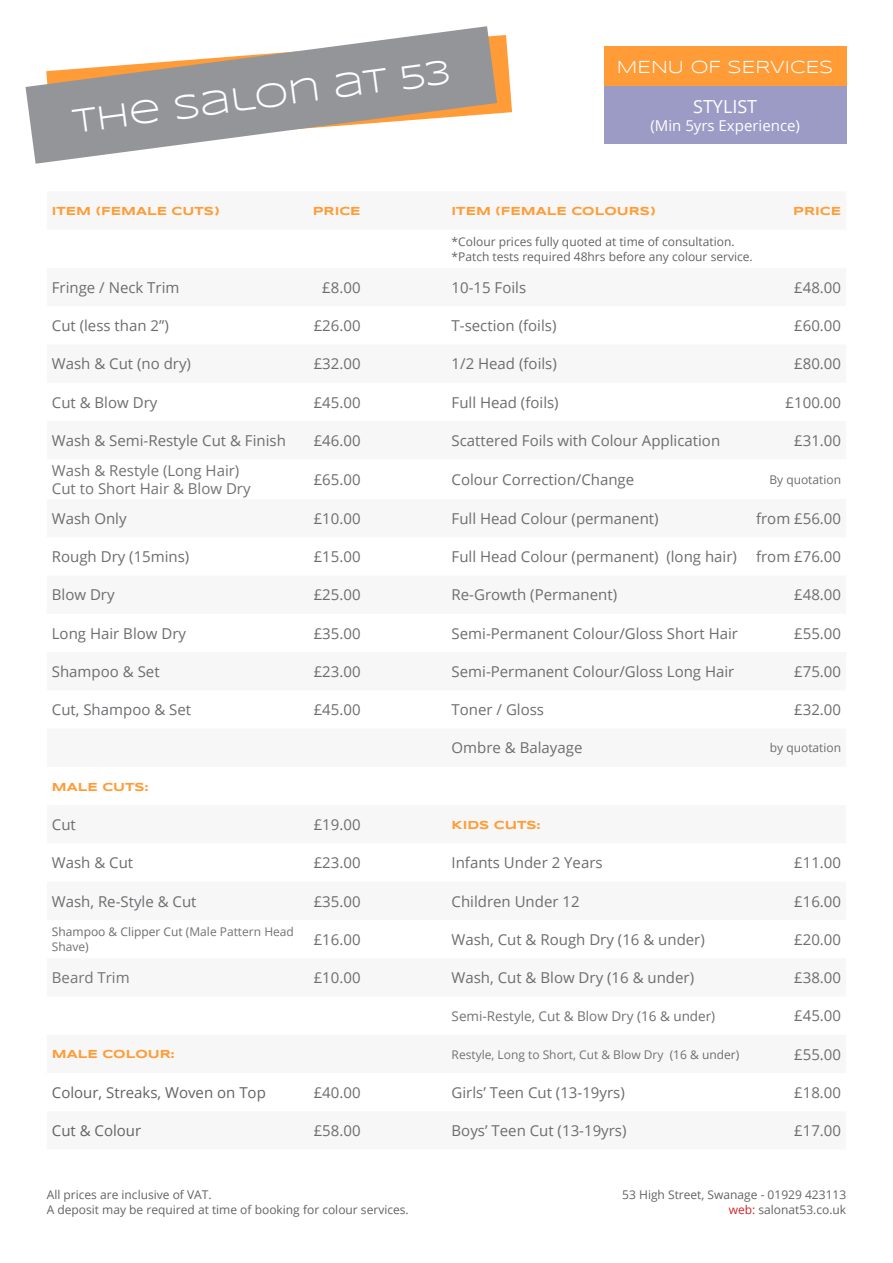
<style>
.page{position:relative;width:893px;height:1263px;background:#fff}
.page>*{position:absolute;margin:0;border:0;box-sizing:border-box;transform-origin:0 0}
.t1{font:34.5px "Syncopate";color:#fff}
.t2{font:18px "Syncopate";color:#fff}
.t3{font:18px "Open Sans";color:#fff}
.t4{font:15px "Open Sans";color:#6c6d70}
.t5{font:15px "Open Sans";color:#747272}
.t6{font:15px "Open Sans";color:#646363}
.t7{font:15px "Open Sans";color:#fff}
.t8{font:13.5px "Open Sans";color:#747272}
.t9{font:12px/14.4px "Open Sans";color:#646363;text-align:right}
.t10{font:700 12px "Syncopate";color:#ff9c37}
.t11{font:12px/14.4px "Open Sans";color:#6c6d70}
.t12{font:12px "Open Sans";color:#747272}
.s1{color:#747272}
.s2{color:#6c6d70}
.s3{color:#d1232a}
</style>
<div class="page">
<svg style="left:497px;top:35px;width:15px;height:79px"></svg>
<svg style="left:26px;top:26px;width:471px;height:138px;fill:#939598"></svg>
<div style="left:604px;top:47px;width:242px;height:39px;background:#ff9c37"></div>
<div style="left:604px;top:86px;width:242px;height:57px;background:#9b9bc6"></div>
<h1 class="t1" style="left:70px;top:103px;width:383px;rotate:-8deg">The Salon at 53</h1>
<p class="t2" style="left:617px;top:57px;width:218px">MENU OF SERVICES</p>
<p class="t3" style="left:693px;top:94px;width:66px">STYLIST</p>
<p class="t7" style="left:650px;top:115px;width:151px">(Min 5yrs Experience)</p>
<p class="t10" style="left:52px;top:204px;width:169px">ITEM (FEMALE CUTS)</p>
<p class="t10" style="left:313px;top:204px;width:49px">PRICE</p>
<p class="t10" style="left:452px;top:204px;width:205px">ITEM (FEMALE COLOURS)</p>
<p class="t10" style="left:793px;top:204px;width:49px">PRICE</p>
<p class="t9" style="left:452px;top:234px;width:284px">*Colour prices fully quoted at time of consultation.</p>
<p class="t9" style="left:452px;top:249px;width:303px">*Patch tests required 48hrs before any colour service.</p>
<p class="t4" style="left:52px;top:277px;width:129px">Fringe / Neck Trim</p>
<p class="t4" style="left:322px;top:277px;width:40px">£8.00</p>
<p class="t4" style="left:452px;top:277px;width:76px">10-15 Foils</p>
<p class="t4" style="left:794px;top:277px;width:48px">£48.00</p>
<p class="t4" style="left:52px;top:315px;width:118px">Cut (less than 2”)</p>
<p class="t4" style="left:314px;top:315px;width:48px">£26.00</p>
<p class="t4" style="left:452px;top:315px;width:106px">T-section (foils)</p>
<p class="t4" style="left:794px;top:315px;width:48px">£60.00</p>
<p class="t4" style="left:52px;top:354px;width:141px">Wash &amp; Cut (no dry)</p>
<p class="t4" style="left:314px;top:354px;width:48px">£32.00</p>
<p class="t4" style="left:452px;top:354px;width:107px">1/2 Head (foils)</p>
<p class="t4" style="left:794px;top:354px;width:48px">£80.00</p>
<p class="t4" style="left:52px;top:392px;width:107px">Cut &amp; Blow Dry</p>
<p class="t4" style="left:314px;top:392px;width:48px">£45.00</p>
<p class="t4" style="left:452px;top:392px;width:109px">Full Head (foils)</p>
<p class="t4" style="left:786px;top:392px;width:57px">£100.00</p>
<p class="t4" style="left:52px;top:430px;width:235px">Wash &amp; Semi-Restyle Cut &amp; Finish</p>
<p class="t4" style="left:314px;top:430px;width:48px">£46.00</p>
<p class="t4" style="left:452px;top:430px;width:270px">Scattered Foils with Colour Application</p>
<p class="t4" style="left:794px;top:430px;width:48px">£31.00</p>
<p class="t5" style="left:52px;top:460px;width:189px">Wash &amp; Restyle (Long Hair)</p>
<p class="t5" style="left:52px;top:478px;width:200px">Cut to Short Hair &amp; Blow Dry</p>
<p class="t4" style="left:314px;top:469px;width:48px">£65.00</p>
<p class="t4" style="left:452px;top:469px;width:184px">Colour Correction/Change</p>
<p class="t11" style="left:769px;top:472px;width:73px">By quotation</p>
<p class="t4" style="left:52px;top:508px;width:76px">Wash Only</p>
<p class="t4" style="left:314px;top:508px;width:48px">£10.00</p>
<p class="t4" style="left:452px;top:508px;width:208px">Full Head Colour (permanent)</p>
<p class="t4" style="left:756px;top:508px;width:87px">from £56.00</p>
<p class="t4" style="left:52px;top:546px;width:139px">Rough Dry (15mins)</p>
<p class="t4" style="left:314px;top:546px;width:48px">£15.00</p>
<p class="t4" style="left:452px;top:546px;width:287px">Full Head Colour (permanent) (long hair)</p>
<p class="t4" style="left:756px;top:546px;width:87px">from £76.00</p>
<p class="t4" style="left:52px;top:585px;width:64px">Blow Dry</p>
<p class="t4" style="left:314px;top:585px;width:48px">£25.00</p>
<p class="t4" style="left:452px;top:585px;width:167px">Re-Growth (Permanent)</p>
<p class="t4" style="left:794px;top:585px;width:48px">£48.00</p>
<p class="t4" style="left:52px;top:623px;width:136px">Long Hair Blow Dry</p>
<p class="t4" style="left:314px;top:623px;width:48px">£35.00</p>
<p class="t4" style="left:452px;top:623px;width:288px">Semi-Permanent Colour/Gloss Short Hair</p>
<p class="t4" style="left:794px;top:623px;width:48px">£55.00</p>
<p class="t4" style="left:52px;top:661px;width:109px">Shampoo &amp; Set</p>
<p class="t4" style="left:314px;top:661px;width:48px">£23.00</p>
<p class="t4" style="left:452px;top:661px;width:284px">Semi-Permanent Colour/Gloss Long Hair</p>
<p class="t4" style="left:794px;top:661px;width:48px">£75.00</p>
<p class="t4" style="left:52px;top:699px;width:141px">Cut, Shampoo &amp; Set</p>
<p class="t4" style="left:314px;top:699px;width:48px">£45.00</p>
<p class="t4" style="left:452px;top:699px;width:94px">Toner / Gloss</p>
<p class="t4" style="left:794px;top:699px;width:48px">£32.00</p>
<p class="t4" style="left:452px;top:738px;width:132px">Ombre &amp; Balayage</p>
<p class="t11" style="left:770px;top:740px;width:73px">by quotation</p>
<p class="t10" style="left:52px;top:779px;width:98px">MALE CUTS:</p>
<p class="t4" style="left:52px;top:814px;width:25px">Cut</p>
<p class="t4" style="left:314px;top:814px;width:48px">£19.00</p>
<p class="t10" style="left:452px;top:817px;width:90px">KIDS CUTS:</p>
<p class="t4" style="left:52px;top:852px;width:83px">Wash &amp; Cut</p>
<p class="t4" style="left:314px;top:852px;width:48px">£23.00</p>
<p class="t4" style="left:452px;top:852px;width:153px">Infants Under 2 Years</p>
<p class="t4" style="left:794px;top:852px;width:48px">£11.00</p>
<p class="t4" style="left:52px;top:891px;width:146px">Wash, Re-Style &amp; Cut</p>
<p class="t4" style="left:314px;top:891px;width:48px">£35.00</p>
<p class="t4" style="left:452px;top:891px;width:130px">Children Under 12</p>
<p class="t4" style="left:794px;top:891px;width:48px">£16.00</p>
<p class="t11" style="left:52px;top:925px;width:244px">Shampoo &amp; Clipper Cut (<span class="s1">Male Pattern Head<br>Shave</span>)</p>
<p class="t4" style="left:314px;top:929px;width:48px">£16.00</p>
<p class="t4" style="left:452px;top:929px;width:255px">Wash, Cut &amp; Rough Dry (16 &amp; under)</p>
<p class="t4" style="left:794px;top:929px;width:48px">£20.00</p>
<p class="t5" style="left:52px;top:967px;width:79px">Beard Trim</p>
<p class="t4" style="left:314px;top:967px;width:48px">£10.00</p>
<p class="t4" style="left:452px;top:967px;width:244px">Wash, Cut &amp; Blow Dry (16 &amp; under)</p>
<p class="t4" style="left:794px;top:967px;width:48px">£38.00</p>
<p class="t8" style="left:452px;top:1007px;width:265px">Semi-Restyle, Cut &amp; Blow Dry <span class="s2">(16 &amp; under)</span></p>
<p class="t4" style="left:794px;top:1006px;width:48px">£45.00</p>
<p class="t10" style="left:52px;top:1047px;width:124px">MALE COLOUR:</p>
<p class="t12" style="left:452px;top:1046px;width:289px">Restyle, Long to Short, Cut &amp; Blow Dry <span class="s2">(16 &amp; under)</span></p>
<p class="t4" style="left:794px;top:1044px;width:48px">£55.00</p>
<p class="t6" style="left:52px;top:1082px;width:216px">Colour, Streaks, Woven on Top</p>
<p class="t4" style="left:314px;top:1082px;width:48px">£40.00</p>
<p class="t4" style="left:452px;top:1082px;width:175px">Girls’ Teen Cut (13-19yrs)</p>
<p class="t4" style="left:794px;top:1082px;width:48px">£18.00</p>
<p class="t6" style="left:52px;top:1120px;width:91px">Cut &amp; Colour</p>
<p class="t4" style="left:314px;top:1120px;width:48px">£58.00</p>
<p class="t4" style="left:452px;top:1120px;width:176px">Boys’ Teen Cut (13-19yrs)</p>
<p class="t4" style="left:794px;top:1120px;width:48px">£17.00</p>
<p class="t9" style="left:47px;top:1187px;width:363px;text-align:left">All prices are inclusive of VAT.<br>A deposit may be required at time of booking for colour services.</p>
<p class="t9" style="left:622px;top:1187px;width:225px">53 High Street, Swanage - 01929 423113 <span class="s3">web:</span> salonat53.co.uk</p>
</div>
